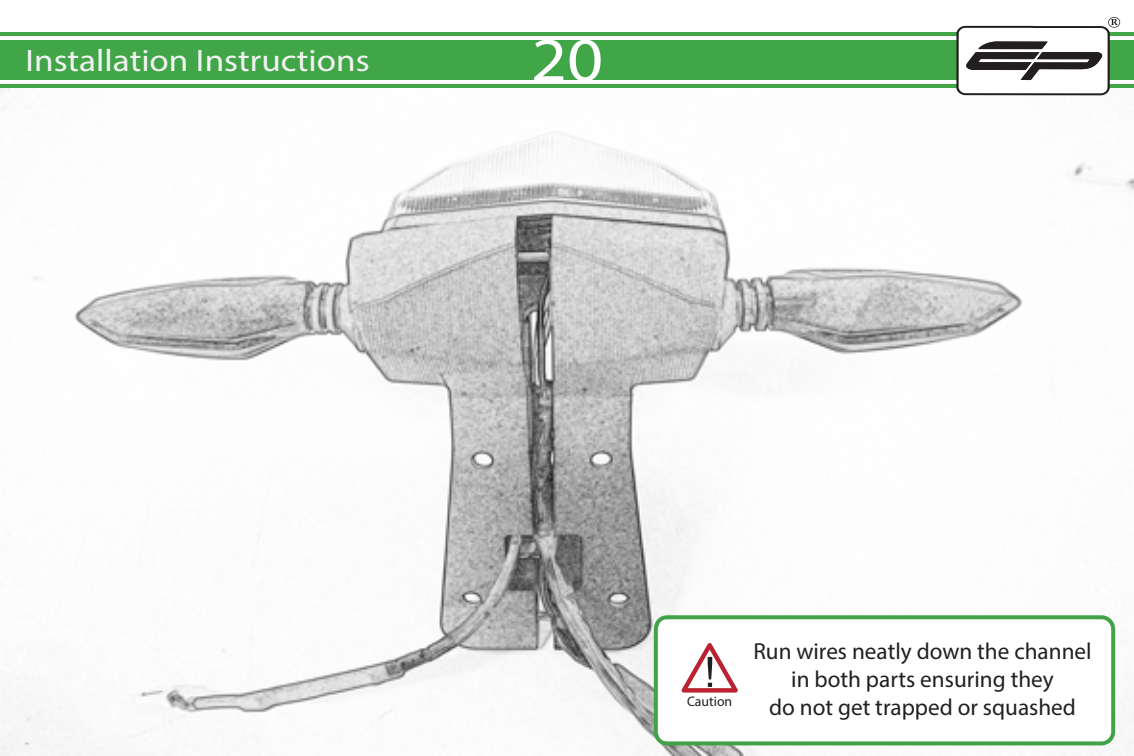
<style>
.page{position:relative;width:1134px;height:756px;background:#fff}
.page>*{position:absolute;margin:0;border:0;box-sizing:border-box;transform-origin:0 0}
.t1{font:62.4px "Myriad Pro";color:#fff;scale:1.13 1}
.t2{font:31.2px "Myriad Pro";color:#f2f2f2;scale:1.13 1}
.t3{font:23.2px/28px "Myriad Pro";color:#231f20;text-align:center}
.t4{font:14px "Myriad Pro";color:#231f20}
</style>
<div class="page">
<img style="left:1px;top:88px;width:1133px;height:668px">
<svg style="left:654px;top:615px;width:461px;height:130px"></svg>
<svg style="left:681px;top:643px;width:57px;height:50px"></svg>
<div style="left:0;top:40px;width:1134px;height:40px;background:#41a648"></div>
<hr style="left:0;top:84px;width:1134px;height:4px;background:#41a648">
<hr style="left:0;top:32px;width:1134px;height:4px;background:#41a648">
<svg style="left:1108px;top:17px;width:12px;height:11px"></svg>
<div style="left:1109px;top:18px;width:10px;height:9px;background:#fff;border-radius:50%"></div>
<svg style="left:956px;top:19px;width:162px;height:76px"></svg>
<h2 class="t2" style="left:25px;top:41px;width:306px">Installation Instructions</h2>
<h1 class="t1" style="left:531px;top:21px;width:65px">20</h1>
<p class="t4" style="left:687px;top:692px;width:47px">Caution</p>
<p class="t3" style="left:753px;top:637px;width:340px">Run wires neatly down the channel in both parts ensuring they<br>do not get trapped or squashed</p>
</div>
